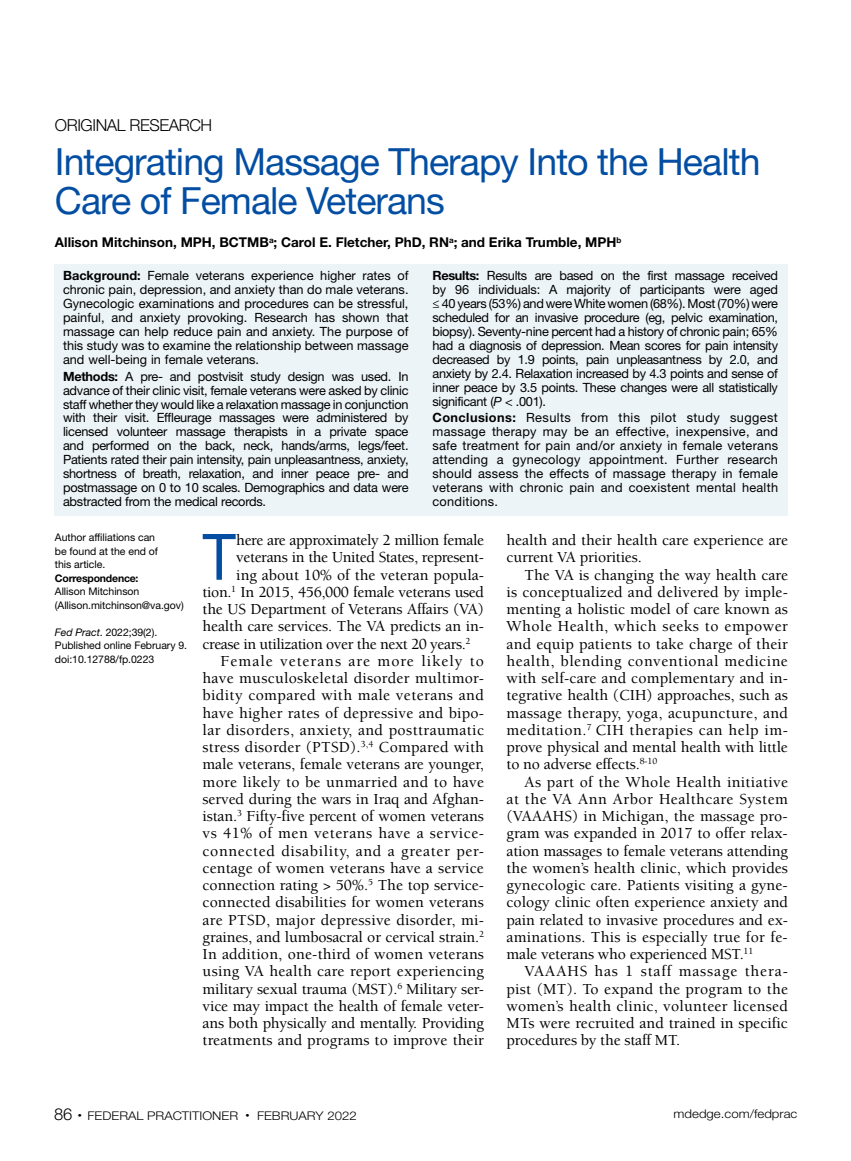
<style>
.page{position:relative;width:851px;height:1161px;background:#fff}
.page>*{position:absolute;margin:0;border:0;box-sizing:border-box;transform-origin:0 0}
.t1{font:64.05px "Helvetica Neue LT Std";color:#034ea2;scale:.9 1}
.t2{font:37.5px/39px "Helvetica Neue LT Std";letter-spacing:-.025em;color:#034ea2}
.t3{font:300 16.5px "Helvetica Neue LT Std";letter-spacing:-.025em;color:#000}
.t4{font:500 15.75px/17.2px "Berkeley Std";letter-spacing:-.005em;color:#000;text-align:justify}
.t5{font:500 15.75px "Berkeley Std";letter-spacing:.015em;color:#000}
.t6{font:500 15.75px "Berkeley Std";letter-spacing:-.025em;color:#000}
.t7{font:500 15.75px "Berkeley Std";letter-spacing:.02em;color:#000}
.t8{font:500 15.75px "Berkeley Std";letter-spacing:.025em;color:#000}
.t9{font:500 15.75px "Berkeley Std";letter-spacing:.04em;color:#000}
.t10{font:500 15.75px "Berkeley Std";letter-spacing:.035em;color:#000}
.t11{font:500 15.75px "Berkeley Std";letter-spacing:.06em;color:#000}
.t12{font:700 13.5px "Helvetica Neue LT Std";color:#000}
.t13{font:12.75px/14px "Helvetica Neue LT Std";letter-spacing:-.01em;color:#000;text-align:justify}
.t14{font:300 12px "Helvetica Neue LT Std";color:#000;scale:1.1 1}
.t15{font:10.5px/13.5px "Helvetica Neue LT Std";letter-spacing:-.005em;color:#000}
.t16{font:700 10.5px "Helvetica Neue LT Std";letter-spacing:-.02em;color:#000}
.s1{font-weight:700}
.s2{font-style:italic}
.s3{font-size:16.5px}
</style>
<div class="page">
<div style="left:55px;top:264px;width:733px;height:252px;background:#edf4f8"></div>
<p class="t3" style="left:55px;top:116px;width:159px">ORIGINAL RESEARCH</p>
<h2 class="t2" style="left:55px;top:142px;width:707px">Integrating Massage Therapy Into the Health<br>Care of Female Veterans</h2>
<p class="t12" style="left:55px;top:234px;width:568px">Allison Mitchinson, MPH, BCTMB<sup>a</sup>; Carol E. Fletcher, PhD, RN<sup>a</sup>; and Erika Trumble, MPH<sup>b</sup></p>
<p class="t13" style="left:63px;top:268px;width:347px"><span class="s1">Background:</span> Female veterans experience higher rates of chronic pain, depression, and anxiety than do male veterans.<br>Gynecologic examinations and procedures can be stressful, painful, and anxiety provoking. Research has shown that massage can help reduce pain and anxiety. The purpose of this study was to examine the relationship between massage and well-being in female veterans.</p>
<p class="t13" style="left:63px;top:369px;width:347px"><span class="s1">Methods:</span> A pre- and postvisit study design was used. In advance of their clinic visit, female veterans were asked by clinic staff whether they would like a relaxation massage in conjunction with their visit. Effleurage massages were administered by licensed volunteer massage therapists in a private space and performed on the back, neck, hands/arms, legs/feet.<br>Patients rated their pain intensity, pain unpleasantness, anxiety, shortness of breath, relaxation, and inner peace pre- and postmassage on 0 to 10 scales. Demographics and data were abstracted from the medical records.</p>
<p class="t13" style="left:432px;top:268px;width:347px"><span class="s1">Results:</span> Results are based on the first massage received by 96 individuals: A majority of participants were aged ≤ 40 years (53%) and were White women (68%). Most (70%) were scheduled for an invasive procedure (eg, pelvic examination, biopsy). Seventy-nine percent had a history of chronic pain; 65% had a diagnosis of depression. Mean scores for pain intensity decreased by 1.9 points, pain unpleasantness by 2.0, and anxiety by 2.4. Relaxation increased by 4.3 points and sense of inner peace by 3.5 points. These changes were all statistically significant (<span class="s2">P</span> &lt; .001).</p>
<p class="t13" style="left:432px;top:411px;width:347px"><span class="s1">Conclusions:</span> Results from this pilot study suggest massage therapy may be an effective, inexpensive, and safe treatment for pain and/or anxiety in female veterans attending a gynecology appointment. Further research should assess the effects of massage therapy in female veterans with chronic pain and coexistent mental health conditions.</p>
<p class="t15" style="left:55px;top:531px;width:104px">Author affiliations can be found at the end of this article.</p>
<p class="t16" style="left:55px;top:571px;width:85px">Correspondence:</p>
<p class="t15" style="left:55px;top:585px;width:130px">Allison Mitchinson (Allison.mitchinson@va.gov)</p>
<p class="t15" style="left:55px;top:625px;width:134px"><span class="s2">Fed Pract</span>. 2022;39(2).<br>Published online February 9. doi:10.12788/fp.0223</p>
<h1 class="t1" style="left:202px;top:519px;width:38px">T</h1>
<p class="t6" style="left:236px;top:532px;width:249px">here are approximately 2 million female</p>
<p class="t6" style="left:236px;top:549px;width:249px">veterans in the United States, represent-</p>
<p class="t4" style="left:236px;top:566px;width:249px">ing about 10% of the veteran popula-</p>
<p class="t4" style="left:203px;top:584px;width:283px">tion.<sup>1</sup> In 2015, 456,000 female veterans used</p>
<p class="t4" style="left:202px;top:601px;width:283px">the US Department of Veterans Affairs (VA)</p>
<p class="t4" style="left:202px;top:618px;width:283px">health care services. The VA predicts an in-</p>
<p class="t6" style="left:202px;top:635px;width:269px">crease in utilization over the next 20 years.<sup>2</sup></p>
<p class="t11" style="left:221px;top:653px;width:265px">Female veterans are more likely to</p>
<p class="t5" style="left:202px;top:670px;width:283px">have musculoskeletal disorder multimor-</p>
<p class="t8" style="left:202px;top:687px;width:283px">bidity compared with male veterans and</p>
<p class="t5" style="left:202px;top:704px;width:283px">have higher rates of depressive and bipo-</p>
<p class="t8" style="left:202px;top:722px;width:283px">lar disorders, anxiety, and posttraumatic</p>
<p class="t5" style="left:202px;top:739px;width:283px">stress disorder (PTSD).<sup>3,4</sup> Compared with</p>
<p class="t4" style="left:203px;top:756px;width:283px">male veterans, female veterans are younger,</p>
<p class="t7" style="left:203px;top:773px;width:283px">more likely to be unmarried and to have</p>
<p class="t4" style="left:203px;top:791px;width:283px">served during the wars in Iraq and Afghan-</p>
<p class="t4" style="left:203px;top:808px;width:283px">istan.<sup>3</sup> Fifty-five percent of women veterans</p>
<p class="t10" style="left:203px;top:825px;width:283px">vs 41% of men veterans have a service-</p>
<p class="t9" style="left:203px;top:842px;width:283px">connected disability, and a greater per-</p>
<p class="t4" style="left:203px;top:860px;width:283px">centage of women veterans have a service</p>
<p class="t4" style="left:203px;top:877px;width:283px">connection rating &gt; 50%.<sup>5</sup> The top service-</p>
<p class="t4" style="left:202px;top:894px;width:283px">connected disabilities for women veterans</p>
<p class="t7" style="left:202px;top:911px;width:283px">are PTSD, major depressive disorder, mi-</p>
<p class="t4" style="left:202px;top:929px;width:283px">graines, and lumbosacral or cervical strain.<sup>2</sup></p>
<p class="t5" style="left:203px;top:946px;width:283px">In addition, one-third of women veterans</p>
<p class="t7" style="left:203px;top:963px;width:283px">using VA health care report experiencing</p>
<p class="t4" style="left:203px;top:980px;width:283px">military sexual trauma (MST).<sup>6</sup> Military ser-</p>
<p class="t4" style="left:203px;top:998px;width:283px">vice may impact the health of female veter-</p>
<p class="t4" style="left:203px;top:1015px;width:283px">ans both physically and mentally. Providing</p>
<p class="t4" style="left:203px;top:1032px;width:283px">treatments and programs to improve their</p>
<p class="t4" style="left:506px;top:532px;width:283px">health and their health care experience are current VA priorities.</p>
<p class="t4" style="left:506px;top:566px;width:283px;text-indent:18px">The VA is changing the way health care is conceptualized and delivered by imple&shy;menting a holistic model of care known as Whole Health, which seeks to empower and equip patients to take charge of their health, blending conventional medicine with self-care and complementary and in&shy;tegrative health (CIH) approaches, such as massage therapy, yoga, acupuncture, and meditation.<sup>7</sup> CIH therapies can help im&shy;prove physical and mental health with little to no adverse effects.<sup>8-10</sup></p>
<p class="t4" style="left:506px;top:773px;width:283px;text-indent:18px">As part of the Whole Health initiative at the VA Ann Arbor Healthcare System (VAAAHS) in Michigan, the massage pro&shy;gram was expanded in 2017 to offer relax&shy;ation massages to female veterans attending the women’s health clinic, which provides gynecologic care. Patients visiting a gyne&shy;cology clinic often experience anxiety and pain related to invasive procedures and ex&shy;aminations. This is especially true for fe&shy;male veterans who experienced MST.<sup>11</sup></p>
<p class="t4" style="left:506px;top:963px;width:283px;text-indent:18px">VAAAHS has 1 staff massage thera&shy;pist (MT). To expand the program to the women’s health clinic, volunteer licensed MTs were recruited and trained in specific procedures by the staff MT.</p>
<p class="t14" style="left:54px;top:1108px;width:277px"><span class="s3">86</span> <sup>•</sup> FEDERAL PRACTITIONER <sup>•</sup> FEBRUARY 2022</p>
<p class="t14" style="left:673px;top:1107px;width:114px">mdedge.com/fedprac</p>
</div>
